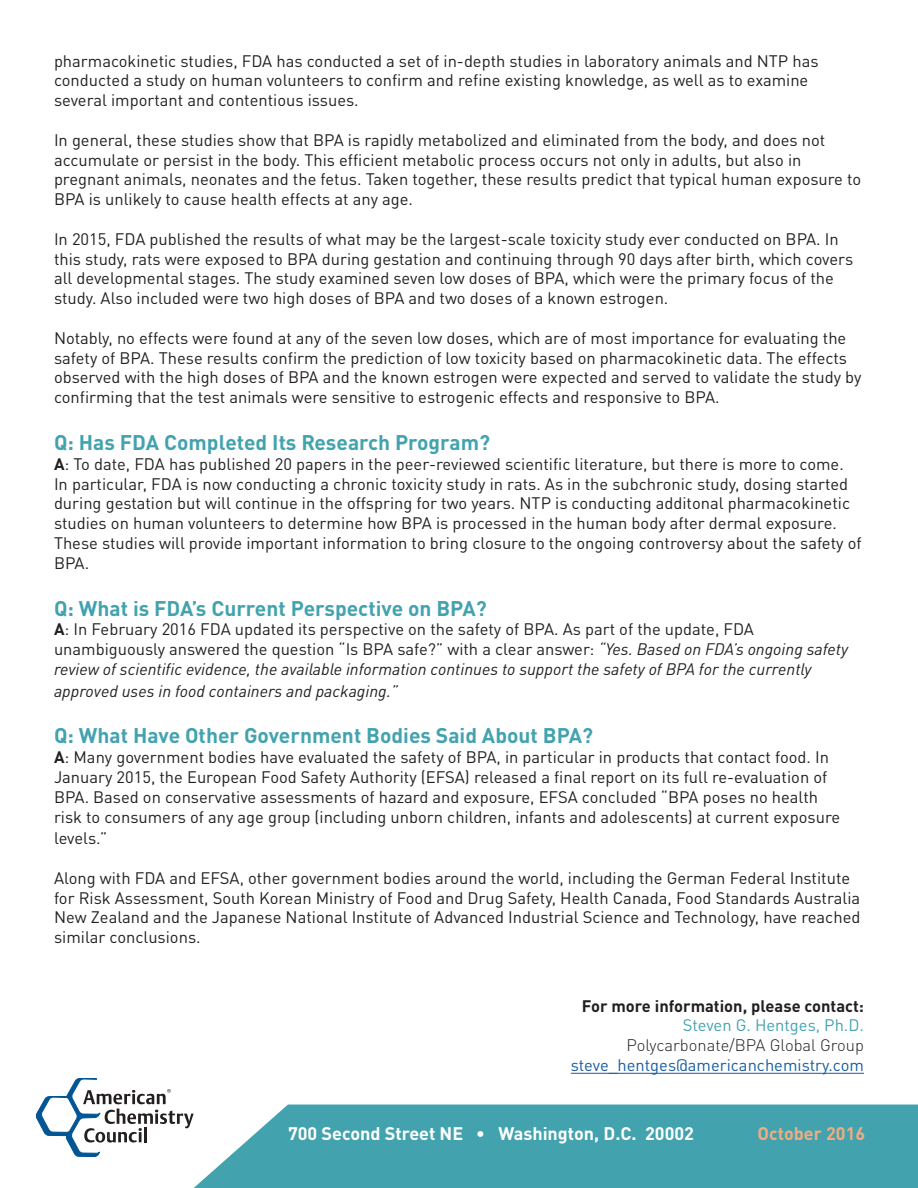
<style>
.page{position:relative;width:918px;height:1188px;background:#fff}
.page>*{position:absolute;margin:0;border:0;box-sizing:border-box;transform-origin:0 0}
.t1{font:700 21px "DINOT";color:#42a3af}
.t2{font:700 18px "DINOT";color:#fff}
.t3{font:700 18px "DINOT";color:#f0ad81}
.t4{font:16.5px/19.8px "DINOT";color:#231f20}
.t5{font:italic 16.5px "DINOT";color:#231f20}
.t6{font:16.5px "DINOT";color:#175d9e}
.t7{font:700 16.5px "DINOT";color:#231f20}
.t8{font:300 16.5px "DINOT";color:#231f20}
.t9{font:16.5px "DINOT";color:#42a3af}
.s1{font-weight:700}
.s2{font-style:italic}
.s3{font-weight:400}
</style>
<div class="page">
<svg style="left:35px;top:1078px;width:159px;height:79px"></svg>
<div style="left:194px;top:1105px;width:724px;height:83px;background:#42a3af"></div>
<hr style="left:571px;top:1073px;width:293px;height:1px;background:#175d9e">
<p class="t4" style="left:54px;top:50px;width:766px">pharmacokinetic studies, FDA has conducted a set of in-depth studies in laboratory animals and NTP has</p>
<p class="t4" style="left:54px;top:70px;width:756px">conducted a study on human volunteers to confirm and refine existing knowledge, as well as to examine</p>
<p class="t4" style="left:54px;top:90px;width:306px">several important and contentious issues.</p>
<p class="t4" style="left:54px;top:130px;width:809px">In general, these studies show that BPA is rapidly metabolized and eliminated from the body, and does not accumulate or persist in the body. This efficient metabolic process occurs not only in adults, but also in pregnant animals, neonates and the fetus. Taken together, these results predict that typical human exposure to BPA is unlikely to cause health effects at any age.</p>
<p class="t4" style="left:54px;top:229px;width:801px">In 2015, FDA published the results of what may be the largest-scale toxicity study ever conducted on BPA. In this study, rats were exposed to BPA during gestation and continuing through 90 days after birth, which covers all developmental stages. The study examined seven low doses of BPA, which were the primary focus of the study. Also included were two high doses of BPA and two doses of a known estrogen.</p>
<p class="t4" style="left:54px;top:328px;width:809px">Notably, no effects were found at any of the seven low doses, which are of most importance for evaluating the safety of BPA. These results confirm the prediction of low toxicity based on pharmacokinetic data. The effects observed with the high doses of BPA and the known estrogen were expected and served to validate the study by confirming that the test animals were sensitive to estrogenic effects and responsive to BPA.</p>
<p class="t1" style="left:54px;top:429px;width:438px">Q: Has FDA Completed Its Research Program?</p>
<p class="t4" style="left:54px;top:454px;width:809px"><span class="s1">A</span>: To date, FDA has published 20 papers in the peer-reviewed scientific literature, but there is more to come.<br>In particular, FDA is now conducting a chronic toxicity study in rats. As in the subchronic study, dosing started during gestation but will continue in the offspring for two years. NTP is conducting additonal pharmacokinetic studies on human volunteers to determine how BPA is processed in the human body after dermal exposure.<br>These studies will provide important information to bring closure to the ongoing controversy about the safety of BPA.</p>
<p class="t1" style="left:54px;top:594px;width:434px">Q: What is FDA’s Current Perspective on BPA?</p>
<p class="t4" style="left:54px;top:619px;width:796px"><span class="s1">A</span>: In February 2016 FDA updated its perspective on the safety of BPA. As part of the update, FDA unambiguously answered the question “Is BPA safe?” with a clear answer: <span class="s2">“Yes. Based on FDA’s ongoing safety review of scientific evidence, the available information continues to support the safety of BPA for the currently</span></p>
<p class="t5" style="left:54px;top:680px;width:345px">approved uses in food containers and packaging.”</p>
<p class="t1" style="left:54px;top:722px;width:541px">Q: What Have Other Government Bodies Said About BPA?</p>
<p class="t4" style="left:54px;top:747px;width:788px"><span class="s1">A</span>: Many government bodies have evaluated the safety of BPA, in particular in products that contact food. In January 2015, the European Food Safety Authority (EFSA) released a final report on its full re-evaluation of BPA. Based on conservative assessments of hazard and exposure, EFSA concluded “BPA poses no health risk to consumers of any age group (including unborn children, infants and adolescents) at current exposure</p>
<p class="t4" style="left:54px;top:828px;width:55px">levels.”</p>
<p class="t4" style="left:54px;top:868px;width:808px">Along with FDA and EFSA, other government bodies around the world, including the German Federal Institute for Risk Assessment, South Korean Ministry of Food and Drug Safety, Health Canada, Food Standards Australia New Zealand and the Japanese National Institute of Advanced Industrial Science and Technology, have reached similar conclusions.</p>
<p class="t7" style="left:582px;top:995px;width:284px">For more information, please contact:</p>
<p class="t9" style="left:683px;top:1015px;width:183px">Steven G. Hentges, Ph.D.</p>
<p class="t8" style="left:626px;top:1035px;width:239px">Polycarbonate/BPA Global Group</p>
<p class="t6" style="left:571px;top:1055px;width:295px">steve_hentges@americanchemistry.com</p>
<p class="t2" style="left:288px;top:1122px;width:408px">700 Second Street NE <span class="s3">∙</span> Washington, D.C. 20002</p>
<p class="t3" style="left:758px;top:1122px;width:109px">October 2016</p>
</div>
